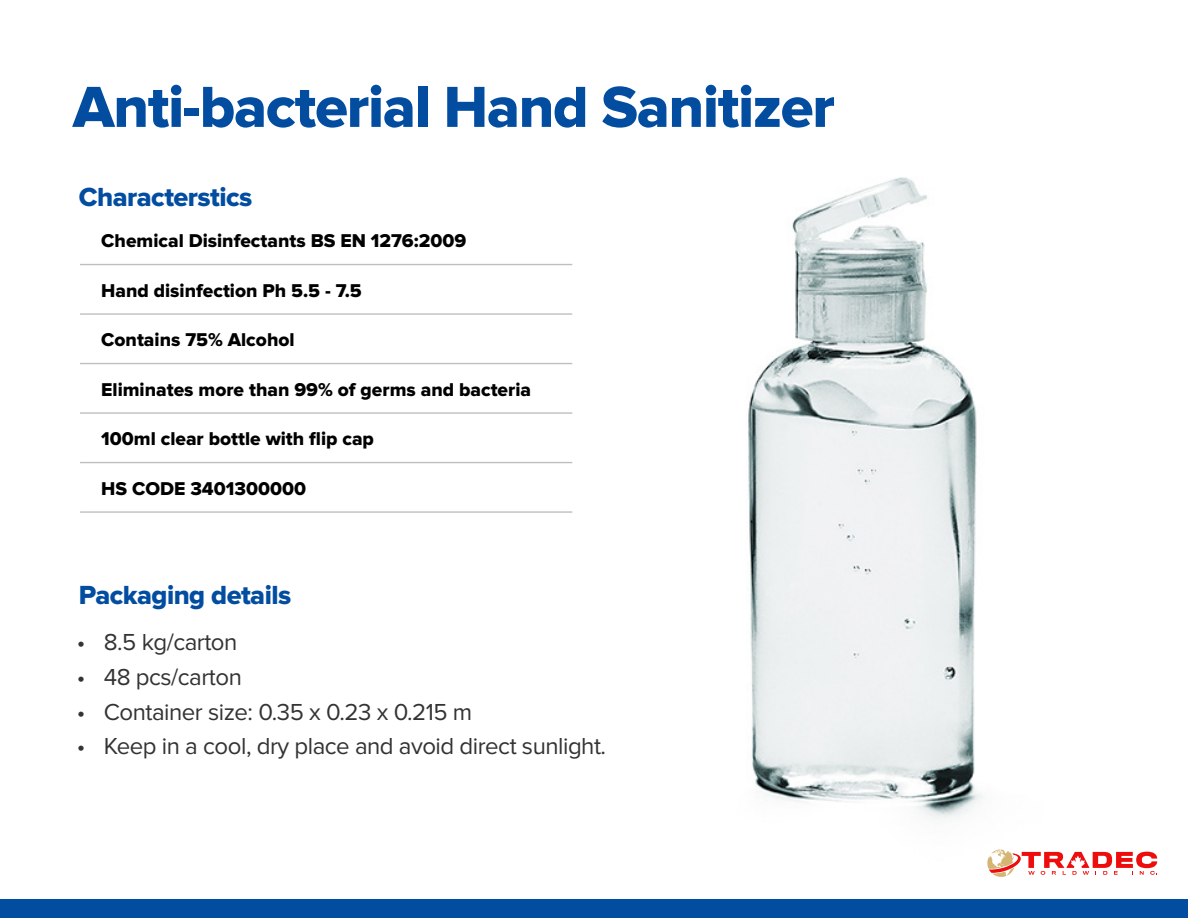
<style>
.page{position:relative;width:1188px;height:918px;background:#fff}
.page>*{position:absolute;margin:0;border:0;box-sizing:border-box;transform-origin:0 0}
.t1{font:60px "Proxima Nova Extrabld";letter-spacing:-.02em;color:#034da1}
.t2{font:27.15px "Proxima Nova Extrabld";letter-spacing:-.02em;color:#034da1}
.t3{font:24px "Proxima Nova";letter-spacing:-.02em;color:#333}
.t4{font:19.2px "Proxima Nova Extrabld";color:#000}
</style>
<div class="page">
<img style="left:748px;top:177px;width:410px;height:686px">
<svg style="left:80px;top:263px;width:492px;height:201px"></svg>
<hr style="left:80px;top:264px;width:492px;height:1px;background:#bfbfbf">
<hr style="left:80px;top:313px;width:492px;height:2px;background:#bfbfbf">
<hr style="left:80px;top:363px;width:492px;height:1px;background:#bfbfbf">
<hr style="left:80px;top:412px;width:492px;height:2px;background:#bfbfbf">
<hr style="left:80px;top:462px;width:492px;height:1px;background:#bfbfbf">
<hr style="left:80px;top:511px;width:492px;height:2px;background:#bfbfbf">
<div style="left:0;top:899px;width:1188px;height:19px;background:#034da1"></div>
<svg style="left:986px;top:849px;width:171px;height:28px"></svg>
<p class="t1" style="left:73px;top:72px;width:764px">Anti-bacterial Hand Sanitizer</p>
<p class="t2" style="left:79px;top:182px;width:175px">Characterstics</p>
<p class="t4" style="left:101px;top:230px;width:367px">Chemical Disinfectants BS EN 1276:2009</p>
<p class="t4" style="left:101px;top:279px;width:262px">Hand disinfection Ph 5.5 - 7.5</p>
<p class="t4" style="left:101px;top:329px;width:195px">Contains 75% Alcohol</p>
<p class="t4" style="left:101px;top:378px;width:431px">Eliminates more than 99% of germs and bacteria</p>
<p class="t4" style="left:101px;top:428px;width:274px">100ml clear bottle with flip cap</p>
<p class="t4" style="left:101px;top:477px;width:206px">HS CODE 3401300000</p>
<p class="t2" style="left:79px;top:579px;width:214px">Packaging details</p>
<p class="t3" style="left:77px;top:628px;width:162px">• 8.5 kg/carton</p>
<p class="t3" style="left:77px;top:663px;width:167px">• 48 pcs/carton</p>
<p class="t3" style="left:77px;top:698px;width:397px">• Container size: 0.35 x 0.23 x 0.215 m</p>
<p class="t3" style="left:77px;top:733px;width:531px">• Keep in a cool, dry place and avoid direct sunlight.</p>
</div>
